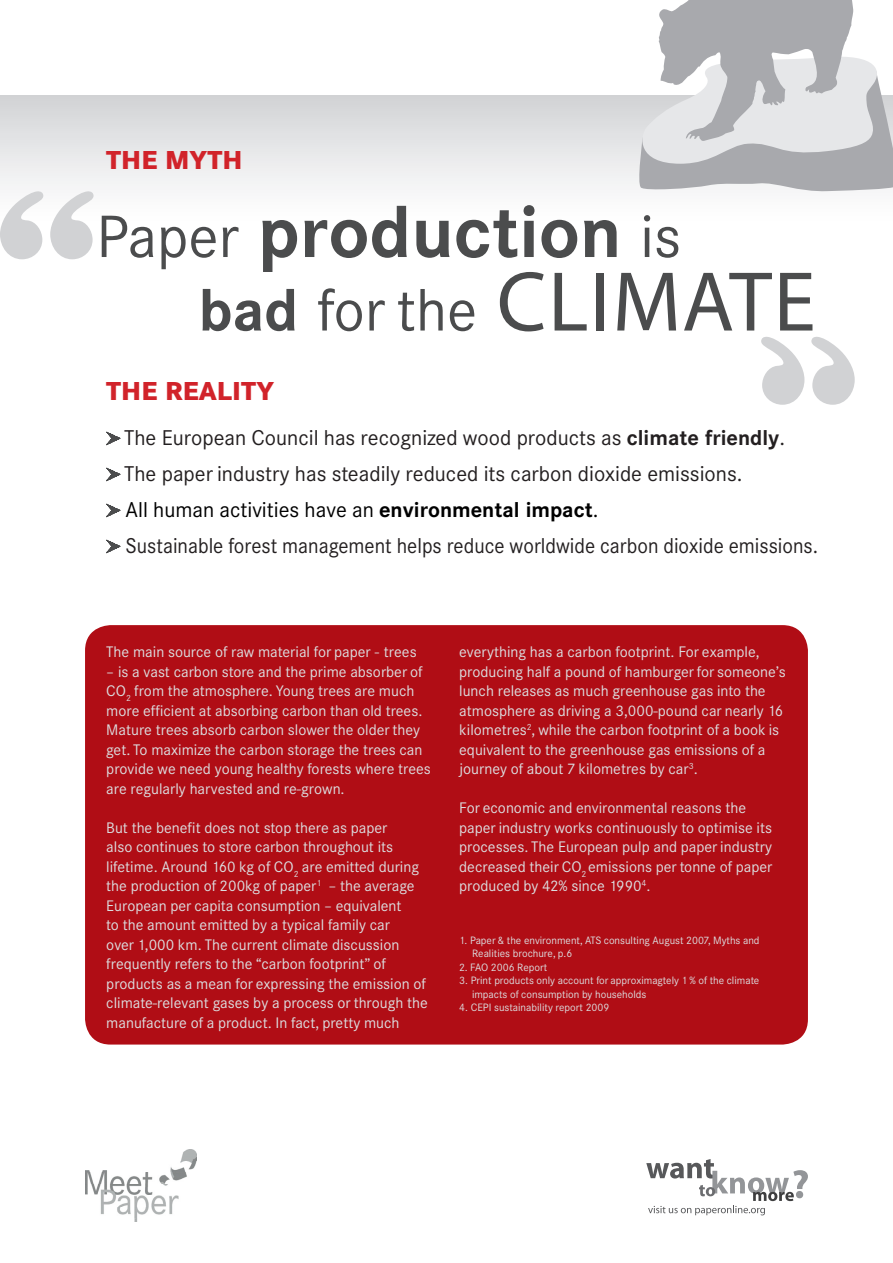
<style>
.page{position:relative;width:893px;height:1263px;background:#fff}
.page>*{position:absolute;margin:0;border:0;box-sizing:border-box;transform-origin:0 0}
.t1{font:85.5px "Myriad Pro";letter-spacing:.02em;color:#4b4c4d}
.t2{font:700 72px "Corporate SBQ";color:#4b4c4d}
.t3{font:800 25.5px "Corporate SBQ";color:#d1232a}
.t4{font:21px "Corporate SBQ";color:#231f20}
.t5{font:21px "Corporate SBQ";color:#231f20;scale:.94 1}
.t6{font:21px "Corporate SBQ";color:#000}
.t7{font:15px/19.5px "Corporate SBQ";color:#dcdddf}
.t8{font:10.5px/13.5px "Corporate SBQ";color:#dcdddf}
.s1{font-weight:400;font-size:58.5px}
.s2{font-family:"Corporate SBQ";font-weight:700;font-size:58.5px}
.s3{font-family:"Corporate SBQ";font-size:58.5px}
.s4{font-weight:700}
</style>
<div class="page">
<div style="left:0;top:95px;width:893px;height:129px;background:linear-gradient(to bottom,#d2d3d6,#fff)"></div>
<svg style="left:636px;top:0;width:257px;height:192px"></svg>
<div style="left:85px;top:625px;width:723px;height:419px;background:#b00d15;border-radius:26px"></div>
<svg style="left:106px;top:432px;width:14px;height:13px"></svg>
<svg style="left:106px;top:468px;width:14px;height:13px"></svg>
<svg style="left:106px;top:504px;width:14px;height:13px"></svg>
<svg style="left:106px;top:540px;width:14px;height:13px"></svg>
<svg style="left:761px;top:337px;width:94px;height:68px"></svg>
<svg style="left:0;top:191px;width:94px;height:68px"></svg>
<img style="left:85px;top:1150px;width:111px;height:71px">
<svg style="left:646px;top:1159px;width:162px;height:56px"></svg>
<p class="t3" style="left:106px;top:143px;width:138px">THE MYTH</p>
<p class="t2" style="left:96px;top:188px;width:586px"><span class="s1">Paper</span> production <span class="s1">is</span></p>
<p class="t1" style="left:198px;top:249px;width:619px"><span class="s2">bad</span> <span class="s3">for the</span> CLIMATE</p>
<p class="t3" style="left:106px;top:375px;width:169px">THE REALITY</p>
<p class="t4" style="left:124px;top:425px;width:662px">The European Council has recognized wood products as <span class="s4">climate friendly</span>.</p>
<p class="t4" style="left:124px;top:461px;width:620px">The paper industry has steadily reduced its carbon dioxide emissions.</p>
<p class="t6" style="left:126px;top:497px;width:474px">All human activities have an <span class="s4">environmental impact</span>.</p>
<p class="t5" style="left:126px;top:533px;width:738px">Sustainable forest management helps reduce worldwide carbon dioxide emissions.</p>
<p class="t7" style="left:106px;top:642px;width:312px">The main source of raw material for paper - trees</p>
<p class="t7" style="left:106px;top:662px;width:326px">– is a vast carbon store and the prime absorber of CO<sub>2</sub> from the atmosphere. Young trees are much more efficient at absorbing carbon than old trees.<br>Mature trees absorb carbon slower the older they get. To maximize the carbon storage the trees can provide we need young healthy forests where trees are regularly harvested and re-grown.</p>
<p class="t7" style="left:106px;top:818px;width:314px">But the benefit does not stop there as paper<br>also continues to store carbon throughout its lifetime. Around 160 kg of CO<sub>2</sub> are emitted during the production of 200kg of paper<sup>1</sup> – the average European per capita consumption – equivalent<br>to the amount emitted by a typical family car over 1,000 km. The current climate discussion frequently refers to the “carbon footprint” of</p>
<p class="t7" style="left:106px;top:974px;width:323px;text-align:justify">products as a mean for expressing the emission of climate-relevant gases by a process or through the manufacture of a product. In fact, pretty much</p>
<p class="t7" style="left:459px;top:642px;width:328px">everything has a carbon footprint. For example, producing half a pound of hamburger for someone’s lunch releases as much greenhouse gas into the atmosphere as driving a 3,000-pound car nearly 16 kilometres<sup>2</sup>, while the carbon footprint of a book is equivalent to the greenhouse gas emissions of a journey of about 7 kilometres by car<sup>3</sup>.</p>
<p class="t7" style="left:459px;top:798px;width:315px">For economic and environmental reasons the paper industry works continuously to optimise its processes. The European pulp and paper industry decreased their CO<sub>2</sub> emissions per tonne of paper produced by 42% since 1990<sup>4</sup>.</p>
<p class="t8" style="left:472px;top:933px;width:289px;text-indent:-13px">1. Paper &amp; the environment, ATS consulting August 2007, Myths and<br>Realities brochure, p.6</p>
<p class="t8" style="left:459px;top:960px;width:89px">2. FAO 2006 Report</p>
<p class="t8" style="left:472px;top:974px;width:289px;text-indent:-13px">3. Print products only account for approximagtely 1 % of the climate impacts of consumption by households</p>
<p class="t8" style="left:459px;top:1001px;width:152px">4. CEPI sustainability report 2009</p>
</div>
